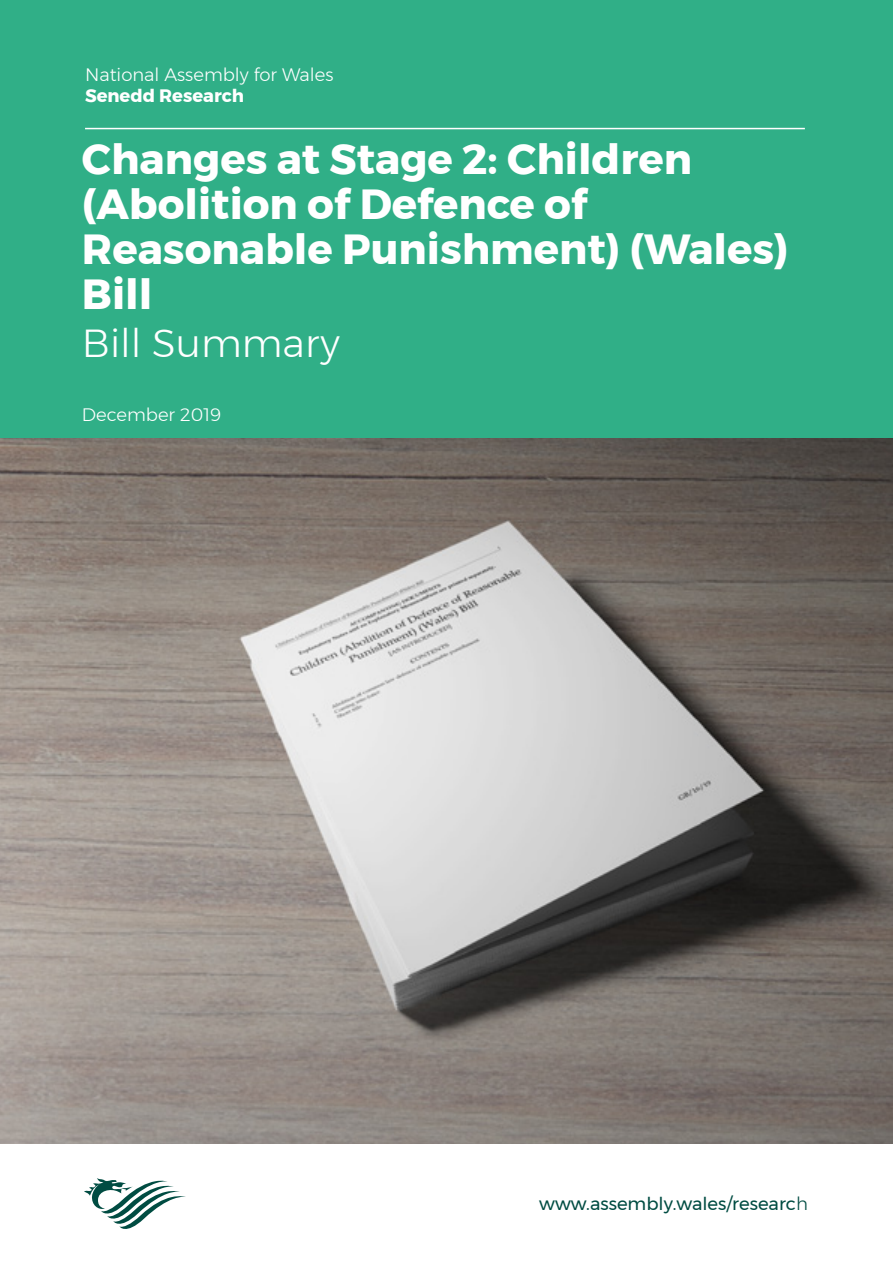
<style>
.page{position:relative;width:893px;height:1263px;background:#fff}
.page>*{position:absolute;margin:0;border:0;box-sizing:border-box;transform-origin:0 0}
.t1{font:700 42px/45px "Montserrat";color:#fff}
.t2{font:300 39px "Montserrat";color:#fff}
.t3{font:300 18px "Montserrat";color:#fff}
.t4{font:18px "Montserrat";color:#004c42}
.t5{font:700 18px "Montserrat";color:#fff}
.s1{font-weight:300}
</style>
<div class="page">
<div style="left:0;top:0;width:893px;height:1144px;background:#30af87"></div>
<hr style="left:85px;top:128px;width:720px;height:1px;background:#fff">
<svg style="left:84px;top:1178px;width:102px;height:51px"></svg>
<img style="left:0;top:438px;width:893px;height:706px">
<p class="t3" style="left:85px;top:61px;width:250px">National Assembly for Wales</p>
<p class="t5" style="left:85px;top:81px;width:161px">Senedd Research</p>
<p class="t1" style="left:82px;top:137px;width:708px">Changes at Stage 2: Children (Abolition of Defence of<br>Reasonable Punishment) (Wales)<br>Bill</p>
<p class="t2" style="left:82px;top:314px;width:259px">Bill Summary</p>
<p class="t3" style="left:82px;top:401px;width:141px">December 2019</p>
<p class="t4" style="left:539px;top:1189px;width:270px">www.assembly.wales/researc<span class="s1">h</span></p>
</div>
